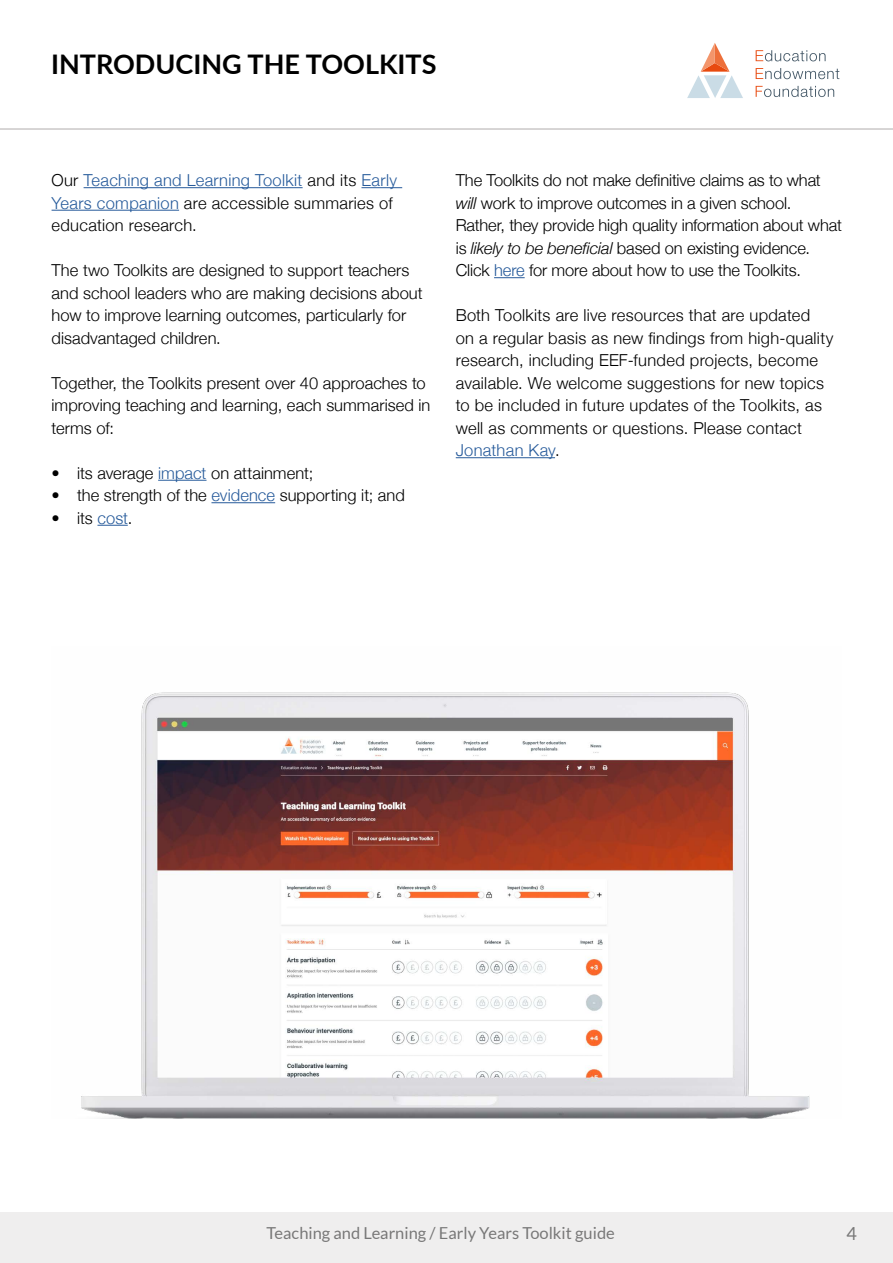
<style>
.page{position:relative;width:893px;height:1263px;background:#fff}
.page>*{position:absolute;margin:0;border:0;box-sizing:border-box;transform-origin:0 0}
.t1{font:700 27px "Lato";color:#000}
.t2{font:18px "Lato";color:#000}
.t3{font:300 16.5px/22.5px "Helvetica Neue";letter-spacing:.005em;color:#000}
.t4{font:16.5px "Lato";color:#000}
.s1{color:#275b9b}
.s2{font-style:italic}
</style>
<div class="page">
<div style="left:0;top:1212px;width:893px;height:51px;background:#efeeee"></div>
<hr style="left:0;top:128px;width:893px;height:2px;background:#cbc8c8">
<svg style="left:687px;top:43px;width:56px;height:55px"></svg>
<svg style="left:756px;top:50px;width:83px;height:47px"></svg>
<hr style="left:84px;top:187px;width:219px;height:1px;background:#275b9b">
<hr style="left:361px;top:187px;width:41px;height:1px;background:#275b9b">
<hr style="left:52px;top:210px;width:127px;height:1px;background:#275b9b">
<hr style="left:158px;top:480px;width:49px;height:1px;background:#275b9b">
<hr style="left:211px;top:502px;width:64px;height:1px;background:#275b9b">
<hr style="left:97px;top:525px;width:31px;height:1px;background:#275b9b">
<hr style="left:494px;top:277px;width:31px;height:1px;background:#275b9b">
<hr style="left:456px;top:457px;width:99px;height:1px;background:#275b9b">
<img style="left:81px;top:692px;width:729px;height:426px">
<h1 class="t1" style="left:51px;top:44px;width:387px">INTRODUCING THE TOOLKITS</h1>
<p class="t3" style="left:52px;top:168px;width:347px">Our <span class="s1">Teaching and Learning Toolkit</span> and its <span class="s1">Early<br>Years companion</span> are accessible summaries of education research.</p>
<p class="t3" style="left:52px;top:258px;width:373px">The two Toolkits are designed to support teachers and school leaders who are making decisions about how to improve learning outcomes, particularly for disadvantaged children.</p>
<p class="t3" style="left:52px;top:370px;width:380px">Together, the Toolkits present over 40 approaches to improving teaching and learning, each summarised in terms of:</p>
<p class="t3" style="left:52px;top:460px;width:263px">• its average <span class="s1">impact</span> on attainment;</p>
<p class="t3" style="left:52px;top:483px;width:355px">• the strength of the <span class="s1">evidence</span> supporting it; and</p>
<p class="t3" style="left:52px;top:505px;width:82px">• its <span class="s1">cost</span>.</p>
<p class="t3" style="left:456px;top:168px;width:388px">The Toolkits do not make definitive claims as to what <span class="s2">will</span> work to improve outcomes in a given school.<br>Rather, they provide high quality information about what is <span class="s2">likely to be beneficial</span> based on existing evidence.<br>Click <span class="s1">here</span> for more about how to use the Toolkits.</p>
<p class="t3" style="left:456px;top:303px;width:379px">Both Toolkits are live resources that are updated<br>on a regular basis as new findings from high-quality research, including EEF-funded projects, become available. We welcome suggestions for new topics to be included in future updates of the Toolkits, as well as comments or questions. Please contact <span class="s1">Jonathan Kay</span>.</p>
<p class="t4" style="left:267px;top:1224px;width:350px">Teaching and Learning / Early Years Toolkit guide</p>
<p class="t2" style="left:846px;top:1224px;width:12px">4</p>
</div>
